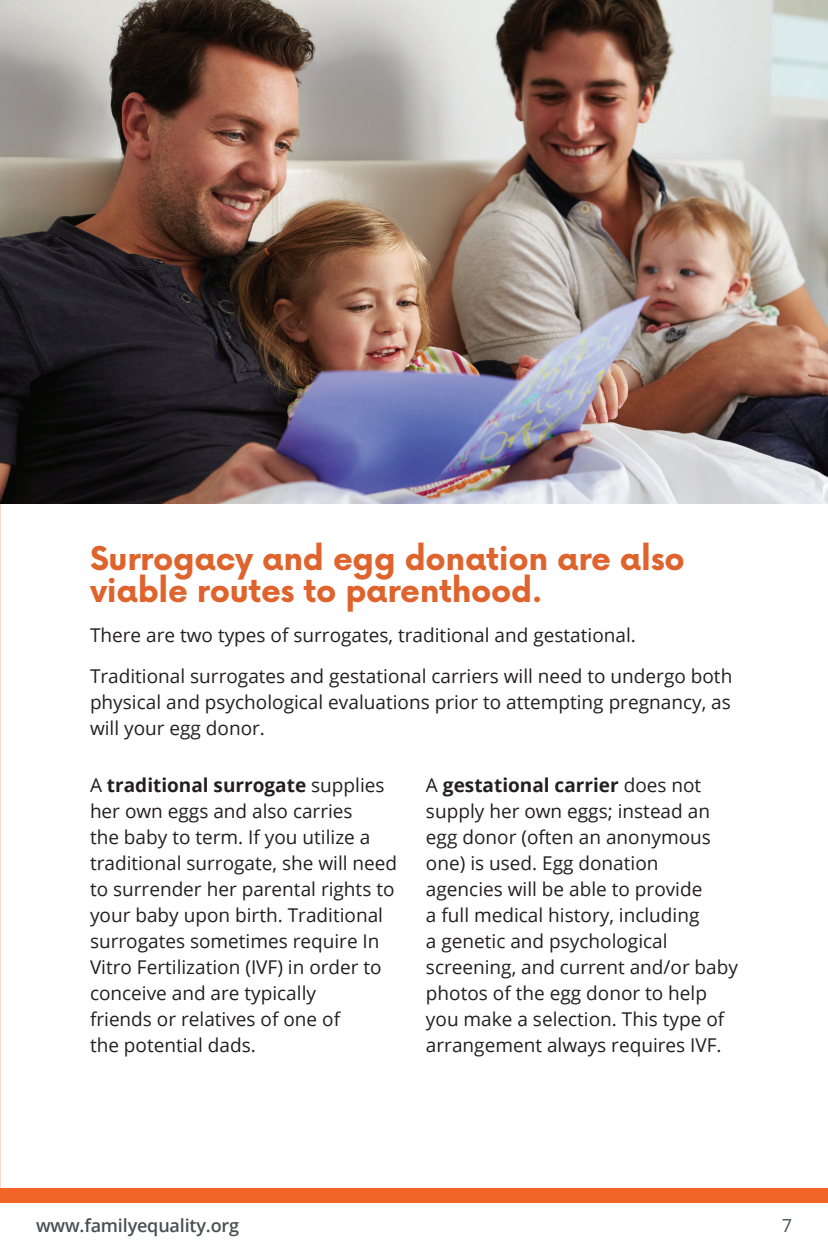
<style>
.page{position:relative;width:828px;height:1260px;background:#fff}
.page>*{position:absolute;margin:0;border:0;box-sizing:border-box;transform-origin:0 0}
.t1{font:700 32px/32px "Now";letter-spacing:-.01em;color:#de632d}
.t2{font:19px/26px "Open Sans";color:#231f20}
.t3{font:600 18px "Open Sans";letter-spacing:-.01em;color:#494f54}
.t4{font:18px "Open Sans";color:#494f54}
.s1{font-weight:700}
</style>
<div class="page">
<div style="left:0;top:1188px;width:828px;height:14px;background:#f26427"></div>
<img style="left:0;top:0;width:828px;height:504px">
<h1 class="t1" style="left:90px;top:541px;width:596px">Surrogacy and egg donation are also viable routes to parenthood.</h1>
<p class="t2" style="left:90px;top:615px;width:644px;line-height:40.4px">There are two types of surrogates, traditional and gestational.<br>Traditional surrogates and gestational carriers will need to undergo both</p>
<p class="t2" style="left:90px;top:688px;width:642px">physical and psychological evaluations prior to attempting pregnancy, as will your egg donor.</p>
<p class="t2" style="left:90px;top:772px;width:309px">A <span class="s1">traditional surrogate</span> supplies her own eggs and also carries<br>the baby to term. If you utilize a traditional surrogate, she will need to surrender her parental rights to your baby upon birth. Traditional surrogates sometimes require In<br>Vitro Fertilization (IVF) in order to conceive and are typically<br>friends or relatives of one of<br>the potential dads.</p>
<p class="t2" style="left:426px;top:772px;width:314px">A <span class="s1">gestational carrier</span> does not supply her own eggs; instead an egg donor (often an anonymous one) is used. Egg donation agencies will be able to provide<br>a full medical history, including<br>a genetic and psychological screening, and current and/or baby photos of the egg donor to help you make a selection. This type of arrangement always requires IVF.</p>
<p class="t3" style="left:36px;top:1213px;width:205px">www.familyequality.org</p>
<p class="t4" style="left:782px;top:1213px;width:12px">7</p>
</div>
